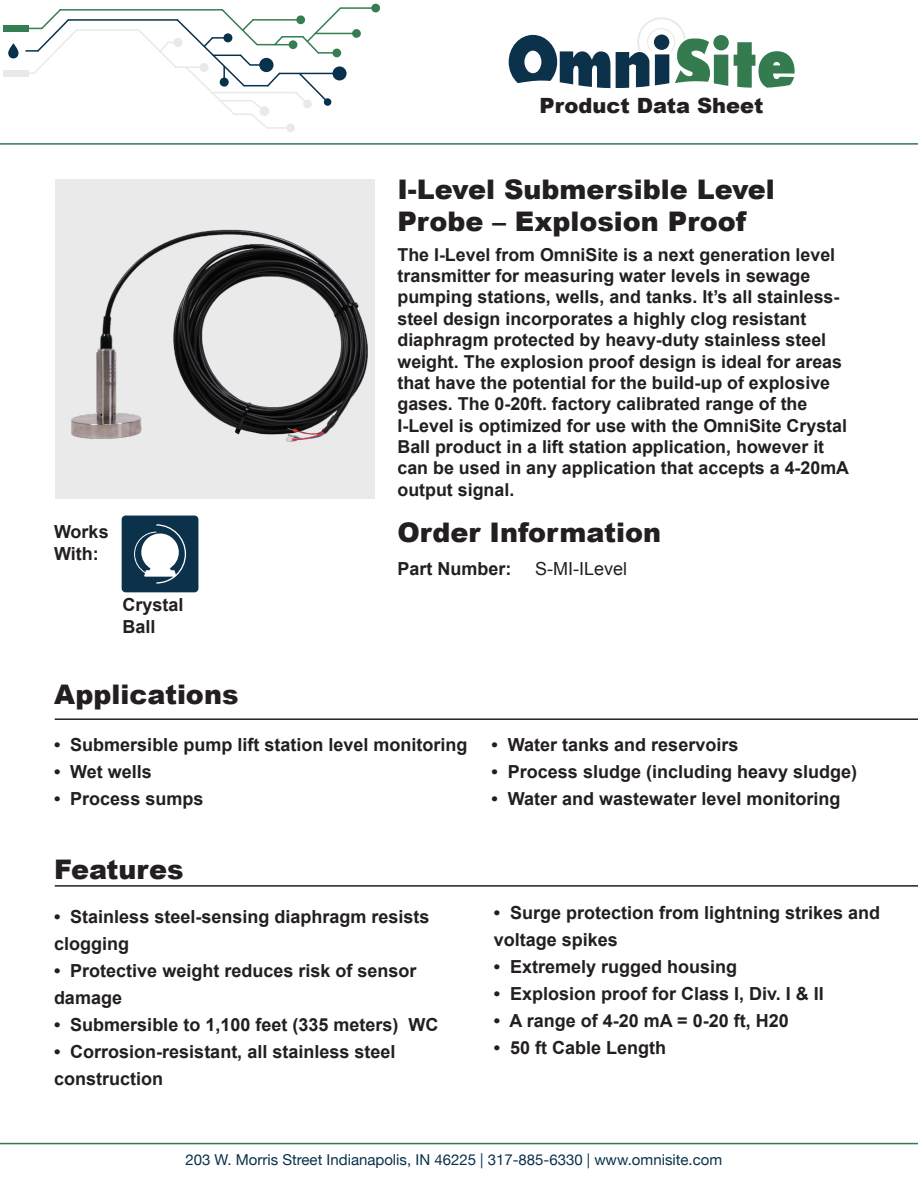
<style>
.page{position:relative;width:918px;height:1188px;background:#fff}
.page>*{position:absolute;margin:0;border:0;box-sizing:border-box;transform-origin:0 0}
.t1{font:900 27px/32.4px "Arial";color:#231f20}
.t2{font:900 21px "Arial";color:#231f20}
.t3{font:700 18px/27px "Arial";color:#231f20}
.t4{font:18px "Arial";color:#231f20}
.t5{font:700 17.85px/21.5px "Arial";color:#231f20}
.t6{font:15px "Helvetica Neue";color:#09314b}
</style>
<div class="page">
<hr style="left:60px;top:9px;width:162px;height:2px;background:#347e51">
<hr style="left:257px;top:44px;width:36px;height:1px;background:#347e51">
<hr style="left:253px;top:19px;width:48px;height:2px;background:#347e51">
<hr style="left:282px;top:36px;width:21px;height:2px;background:#347e51">
<div style="left:3px;top:25px;width:25px;height:7px;background:#347e51"></div>
<div style="left:3px;top:70px;width:25px;height:6px;background:#e9e9e9"></div>
<div style="left:296px;top:15px;width:9px;height:9px;background:#347e51;border-radius:50%"></div>
<div style="left:289px;top:40px;width:8px;height:9px;background:#347e51;border-radius:50%"></div>
<div style="left:332px;top:49px;width:9px;height:8px;background:#347e51;border-radius:50%"></div>
<hr style="left:68px;top:19px;width:109px;height:2px;background:#08314b">
<hr style="left:279px;top:73px;width:58px;height:1px;background:#08314b">
<div style="left:324px;top:98px;width:7px;height:8px;background:#08314b;border-radius:50%"></div>
<div style="left:333px;top:66px;width:14px;height:14px;background:#08314b;border-radius:50%"></div>
<svg style="left:25px;top:9px;width:54px;height:66px"></svg>
<hr style="left:77px;top:29px;width:61px;height:2px;background:#e9e9e9">
<hr style="left:212px;top:92px;width:84px;height:1px;background:#e9e9e9">
<hr style="left:267px;top:127px;width:24px;height:2px;background:#e9e9e9">
<svg style="left:294px;top:72px;width:36px;height:34px"></svg>
<div style="left:303px;top:100px;width:9px;height:8px;background:#e9e9e9;border-radius:50%"></div>
<div style="left:286px;top:123px;width:9px;height:9px;background:#e9e9e9;border-radius:50%"></div>
<svg style="left:8px;top:43px;width:11px;height:15px"></svg>
<svg style="left:301px;top:7px;width:41px;height:48px"></svg>
<hr style="left:315px;top:33px;width:40px;height:1px;background:#347e51">
<div style="left:352px;top:29px;width:9px;height:9px;background:#347e51;border-radius:50%"></div>
<hr style="left:340px;top:7px;width:36px;height:2px;background:#347e51">
<div style="left:371px;top:4px;width:9px;height:8px;background:#347e51;border-radius:50%"></div>
<svg style="left:137px;top:9px;width:147px;height:120px"></svg>
<hr style="left:0;top:1143px;width:918px;height:1px;background:#317c50">
<hr style="left:0;top:143px;width:918px;height:2px;background:#317c50">
<svg style="left:509px;top:35px;width:101px;height:53px"></svg>
<svg style="left:734px;top:42px;width:61px;height:46px"></svg>
<svg style="left:616px;top:17px;width:112px;height:71px"></svg>
<div style="left:55px;top:179px;width:319px;height:320px;background:#eaeaea"></div>
<img style="left:71px;top:229px;width:297px;height:213px">
<svg style="left:122px;top:516px;width:76px;height:76px"></svg>
<hr style="left:55px;top:718px;width:863px;height:2px;background:#231f20">
<hr style="left:55px;top:885px;width:863px;height:2px;background:#231f20">
<p class="t2" style="left:540px;top:90px;width:225px">Product Data Sheet</p>
<p class="t1" style="left:397px;top:172px;width:379px">I-Level Submersible Level<br>Probe – Explosion Proof</p>
<p class="t3" style="left:54px;top:519px;width:56px">Works</p>
<p class="t3" style="left:54px;top:540px;width:46px">With:</p>
<p class="t3" style="left:122px;top:595px;width:63px;line-height:21.6px">Crystal<br>Ball</p>
<p class="t1" style="left:54px;top:677px;width:186px">Applications</p>
<p class="t5" style="left:397px;top:244px;width:453px">The I-Level from OmniSite is a next generation level transmitter for measuring water levels in sewage pumping stations, wells, and tanks. It’s all stainless&shy;steel design incorporates a highly clog resistant diaphragm protected by heavy-duty stainless steel weight. The explosion proof design is ideal for areas that have the potential for the build-up of explosive gases. The 0-20ft. factory calibrated range of the I-Level is optimized for use with the OmniSite Crystal Ball product in a lift station application, however it can be used in any application that accepts a 4-20mA output signal.</p>
<p class="t1" style="left:397px;top:516px;width:265px">Order Information</p>
<p class="t3" style="left:397px;top:555px;width:116px">Part Number:</p>
<p class="t4" style="left:535px;top:556px;width:94px">S-MI-ILevel</p>
<p class="t3" style="left:54px;top:731px;width:415px">• Submersible pump lift station level monitoring</p>
<p class="t3" style="left:54px;top:758px;width:100px">• Wet wells</p>
<p class="t3" style="left:54px;top:785px;width:151px">• Process sumps</p>
<p class="t1" style="left:54px;top:852px;width:131px">Features</p>
<p class="t3" style="left:54px;top:904px;width:377px">• Stainless steel-sensing diaphragm resists clogging</p>
<p class="t3" style="left:54px;top:958px;width:364px">• Protective weight reduces risk of sensor damage</p>
<p class="t3" style="left:54px;top:1012px;width:386px">• Submersible to 1,100 feet (335 meters) WC</p>
<p class="t3" style="left:54px;top:1039px;width:343px">• Corrosion-resistant, all stainless steel construction</p>
<p class="t3" style="left:492px;top:731px;width:248px">• Water tanks and reservoirs</p>
<p class="t3" style="left:492px;top:758px;width:367px">• Process sludge (including heavy sludge)</p>
<p class="t3" style="left:492px;top:785px;width:350px">• Water and wastewater level monitoring</p>
<p class="t3" style="left:494px;top:900px;width:388px">• Surge protection from lightning strikes and voltage spikes</p>
<p class="t3" style="left:494px;top:954px;width:245px">• Extremely rugged housing</p>
<p class="t3" style="left:494px;top:981px;width:332px">• Explosion proof for Class I, Div. I &amp; II</p>
<p class="t3" style="left:494px;top:1008px;width:296px">• A range of 4-20 mA = 0-20 ft, H20</p>
<p class="t3" style="left:494px;top:1035px;width:174px">• 50 ft Cable Length</p>
<p class="t6" style="left:185px;top:1149px;width:538px">203 W. Morris Street Indianapolis, IN 46225 | 317-885-6330 | www.omnisite.com</p>
</div>
